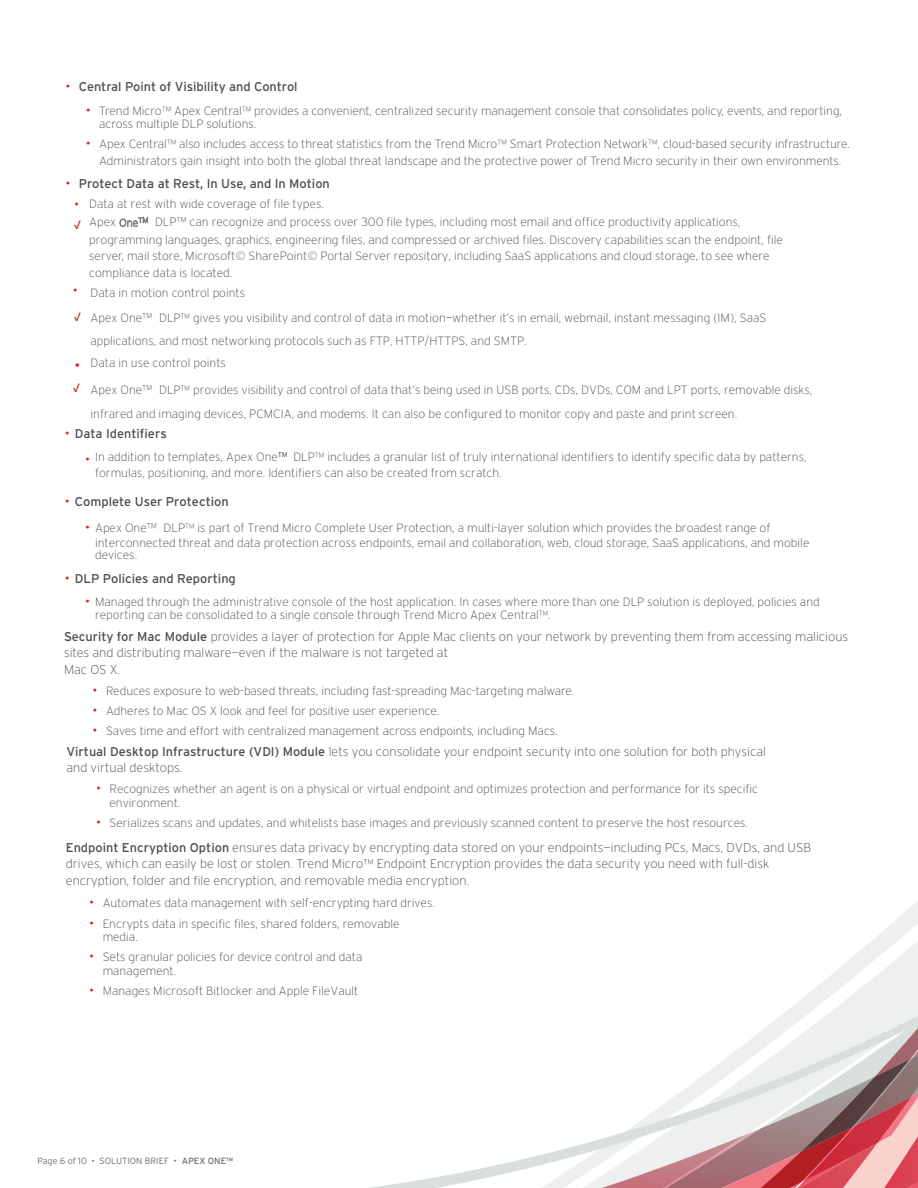
<style>
.page{position:relative;width:918px;height:1188px;background:#fff}
.page>*{position:absolute;margin:0;border:0;box-sizing:border-box;transform-origin:0 0}
.t1{font:13.5px "Minion Pro";color:#d1232a}
.t2{font:200 12.75px/16.5px "Interstate";color:#4b4c4d}
.t3{font:12.75px "Interstate";color:#4b4c4d}
.t4{font:200 12px/13.5px "Interstate";color:#4b4c4d}
.t5{font:12px "Interstate";color:#bb3a28}
.t6{font:300 9px "Interstate";color:#6c6d70}
.s1{font-weight:300;font-size:13.5px;color:#d1232a}
.s2{font-size:10.5px;color:#808080}
.s3{font-size:12.75px;color:#808080}
.s4{font-size:12.75px}
.s5{font-weight:300;font-size:12.75px}
.s6{font-weight:400}
</style>
<div class="page">
<svg style="left:368px;top:901px;width:550px;height:287px"></svg>
<p class="t3" style="left:65px;top:79px;width:234px"><span class="s1">•</span> Central Point of Visibility and Control</p>
<p class="t4" style="left:99px;top:103px;width:745px;text-indent:-14px"><span class="s1">•</span> Trend Micro™ Apex Central™ provides a convenient, centralized security management console that consolidates policy, events, and reporting, across multiple DLP solutions.</p>
<p class="t4" style="left:86px;top:136px;width:766px;line-height:16.5px;text-align:center"><span class="s1">•</span> Apex Central™ also includes access to threat statistics from the Trend Micro™ Smart Protection Network™, cloud-based security infrastructure.<br>Administrators gain insight into both the global threat landscape and the protective power of Trend Micro security in their own environments.</p>
<p class="t3" style="left:65px;top:176px;width:266px"><span class="s1">•</span> Protect Data at Rest, In Use, and In Motion</p>
<p class="t4" style="left:89px;top:194px;width:695px;line-height:18.3px;text-indent:-15px"><span class="s1">•</span> Data at rest with wide coverage of file types.<br>Apex <span class="s2">One</span><span class="s3">™</span> DLP<span class="s4">™</span> can recognize and process over 300 file types, including most email and office productivity applications, programming languages, graphics, engineering files, and compressed or archived files. Discovery capabilities scan the endpoint, file</p>
<p class="t4" style="left:89px;top:247px;width:682px;line-height:16.5px">server, mail store, Microsoft© SharePoint© Portal Server repository, including SaaS applications and cloud storage, to see where compliance data is located.</p>
<p class="t4" style="left:73px;top:286px;width:174px"><sup>•</sup> Data in motion control points</p>
<p class="t5" style="left:74px;top:218px;width:9px">√</p>
<p class="t4" style="left:91px;top:306px;width:677px;line-height:23.2px">Apex One<span class="s4">™</span> DLP™ gives you visibility and control of data in motion—whether it’s in email, webmail, instant messaging (IM), SaaS applications, and most networking protocols such as FTP, HTTP/HTTPS, and SMTP.</p>
<p class="t4" style="left:91px;top:356px;width:137px">Data in use control points</p>
<p class="t4" style="left:91px;top:377px;width:723px;line-height:23.9px">Apex One<span class="s4">™</span> DLP™ provides visibility and control of data that’s being used in USB ports, CDs, DVDs, COM and LPT ports, removable disks, infrared and imaging devices, PCMCIA, and modems. It can also be configured to monitor copy and paste and print screen.</p>
<p class="t3" style="left:65px;top:426px;width:103px"><span class="s1">•</span> Data Identifiers</p>
<p class="t4" style="left:95px;top:449px;width:713px;line-height:15.8px;text-indent:-10px"><span class="s1">•</span> In addition to templates, Apex One<span class="s5">™</span> DLP™ includes a granular list of truly international identifiers to identify specific data by patterns, formulas, positioning, and more. Identifiers can also be created from scratch.</p>
<p class="t3" style="left:65px;top:494px;width:165px"><span class="s1">•</span> Complete User Protection</p>
<p class="t4" style="left:95px;top:521px;width:716px;line-height:14.4px;text-indent:-10px"><span class="s1">•</span> Apex One<span class="s4">™</span> DLP™ is part of Trend Micro Complete User Protection, a multi-layer solution which provides the broadest range of interconnected threat and data protection across endpoints, email and collaboration, web, cloud storage, SaaS applications, and mobile</p>
<p class="t4" style="left:95px;top:548px;width:44px">devices.</p>
<p class="t3" style="left:65px;top:571px;width:172px"><span class="s1">•</span> DLP Policies and Reporting</p>
<p class="t4" style="left:95px;top:596px;width:726px;line-height:12.6px;text-indent:-10px"><span class="s1">•</span> Managed through the administrative console of the host application. In cases where more than one DLP solution is deployed, policies and reporting can be consolidated to a single console through Trend Micro Apex Central™.</p>
<p class="t2" style="left:64px;top:628px;width:786px"><span class="s6">Security for Mac Module</span> provides a layer of protection for Apple Mac clients on your network by preventing them from accessing malicious sites and distributing malware—even if the malware is not targeted at<br>Mac OS X.</p>
<p class="t4" style="left:93px;top:684px;width:483px"><span class="s1">•</span> Reduces exposure to web-based threats, including fast-spreading Mac-targeting malware.</p>
<p class="t4" style="left:93px;top:704px;width:348px"><span class="s1">•</span> Adheres to Mac OS X look and feel for positive user experience.</p>
<p class="t4" style="left:93px;top:724px;width:467px"><span class="s1">•</span> Saves time and effort with centralized management across endpoints, including Macs.</p>
<p class="t2" style="left:66px;top:743px;width:701px"><span class="s6">Virtual Desktop Infrastructure (VDI) Module</span> lets you consolidate your endpoint security into one solution for both physical and virtual desktops.</p>
<p class="t4" style="left:110px;top:782px;width:650px;text-indent:-14px"><span class="s1">•</span> Recognizes whether an agent is on a physical or virtual endpoint and optimizes protection and performance for its specific environment.</p>
<p class="t4" style="left:96px;top:816px;width:654px"><span class="s1">•</span> Serializes scans and updates, and whitelists base images and previously scanned content to preserve the host resources.</p>
<p class="t2" style="left:66px;top:839px;width:747px"><span class="s6">Endpoint Encryption Option</span> ensures data privacy by encrypting data stored on your endpoints—including PCs, Macs, DVDs, and USB drives, which can easily be lost or stolen. Trend Micro™ Endpoint Encryption provides the data security you need with full-disk encryption, folder and file encryption, and removable media encryption.</p>
<p class="t4" style="left:89px;top:896px;width:347px"><span class="s1">•</span> Automates data management with self-encrypting hard drives.</p>
<p class="t4" style="left:103px;top:917px;width:298px;text-indent:-14px"><span class="s1">•</span> Encrypts data in specific files, shared folders, removable media.</p>
<p class="t4" style="left:103px;top:950px;width:261px;text-indent:-14px"><span class="s1">•</span> Sets granular policies for device control and data management.</p>
<p class="t4" style="left:89px;top:984px;width:271px"><span class="s1">•</span> Manages Microsoft Bitlocker and Apple FileVault</p>
<p class="t5" style="left:74px;top:310px;width:9px">√</p>
<p class="t1" style="left:75px;top:355px;width:7px">•</p>
<p class="t5" style="left:73px;top:380px;width:9px">√</p>
<p class="t6" style="left:38px;top:1155px;width:197px">Page 6 of 10 • SOLUTION BRIEF • <span class="s6">APEX ONE™</span></p>
</div>
